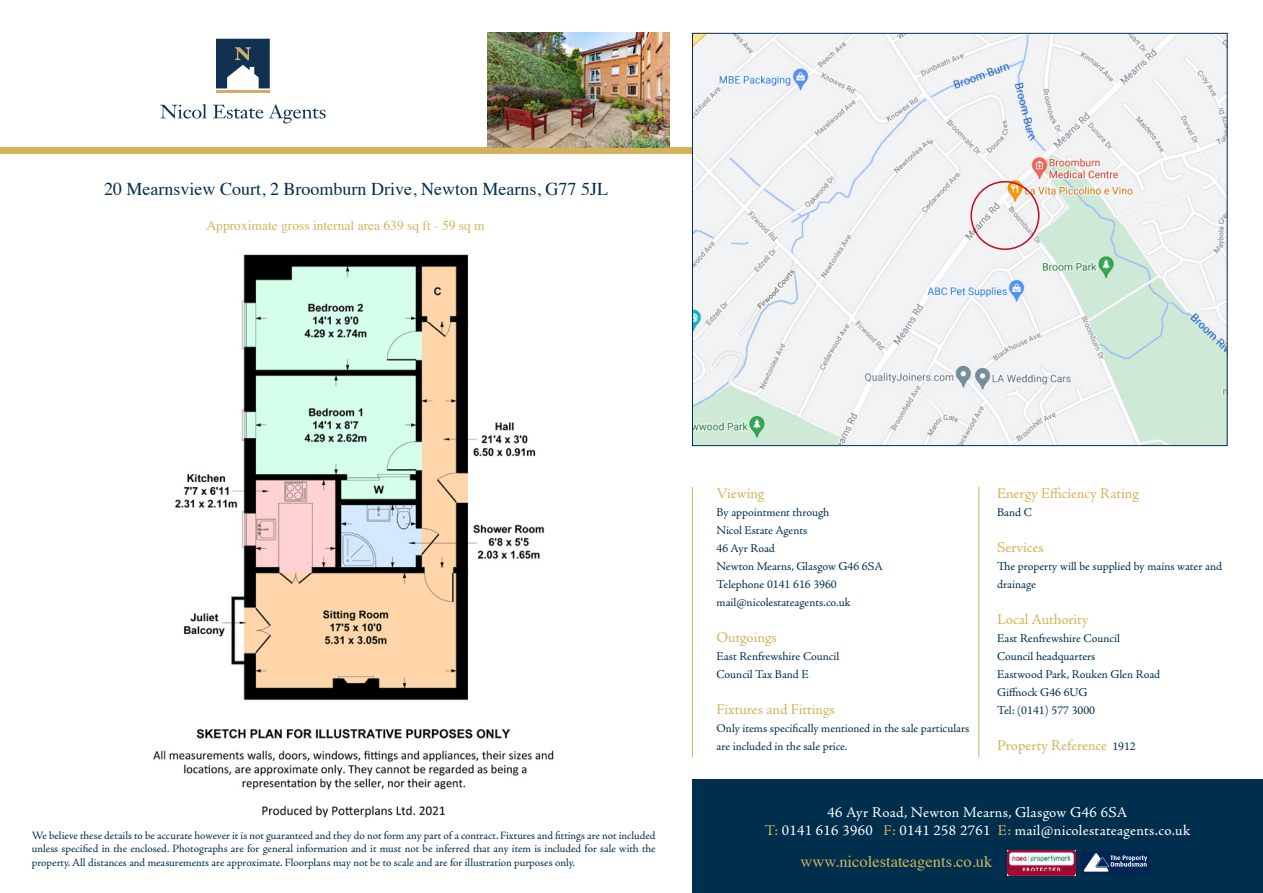
<style>
.page{position:relative;width:1263px;height:893px;background:#fff}
.page>*{position:absolute;margin:0;border:0;box-sizing:border-box;transform-origin:0 0}
.t1{font:18px "Times";color:#002f4e}
.t2{font:16.5px "Times";color:#d3b359}
.t3{font:15px "Adobe Jenson Pro";letter-spacing:-.005em;color:#d3b359}
.t4{font:15px "Adobe Jenson Pro";letter-spacing:.02em;color:#fff}
.t5{font:13.5px "Times";color:#d3b359}
.t6{font:12px/18px "Adobe Jenson Pro";color:#002f4e}
.t7{font:11.25px/13.5px "Adobe Jenson Pro";letter-spacing:-.005em;color:#002f4e}
.s1{font-size:12px;color:#002f4e}
.s2{color:#d3b359}
</style>
<div class="page">
<div style="left:0;top:148px;width:967px;height:6px;background:#d3b359"></div>
<div style="left:692px;top:779px;width:571px;height:114px;background:#002f4e"></div>
<img style="left:694px;top:35px;width:531px;height:409px">
<img style="left:488px;top:33px;width:181px;height:115px">
<hr style="left:692px;top:487px;width:1px;height:270px;background:#d3b359">
<hr style="left:978px;top:487px;width:1px;height:270px;background:#d3b359">
<svg style="left:160px;top:104px;width:47px;height:15px"></svg>
<svg style="left:213px;top:105px;width:50px;height:14px"></svg>
<svg style="left:269px;top:105px;width:57px;height:18px"></svg>
<svg style="left:216px;top:39px;width:54px;height:49px"></svg>
<hr style="left:216px;top:91px;width:54px;height:2px;background:#cdae63">
<div style="left:1081px;top:851px;width:69px;height:24px;background:#002554"></div>
<svg style="left:1083px;top:853px;width:64px;height:19px"></svg>
<img style="left:1007px;top:850px;width:68px;height:25px">
<img style="left:153px;top:254px;width:401px;height:564px">
<div style="left:970px;top:181px;width:69px;height:69px;border:2px solid #cd071e;border-radius:50%"></div>
<h1 class="t1" style="left:104px;top:172px;width:505px">20 Mearnsview Court, 2 Broomburn Drive, Newton Mearns, G77 5JL</h1>
<p class="t5" style="left:207px;top:213px;width:280px">Approximate gross internal area 639 sq ft - 59 sq m</p>
<p class="t3" style="left:716px;top:484px;width:49px">Viewing</p>
<p class="t6" style="left:716px;top:503px;width:168px">By appointment through<br>Nicol Estate Agents<br>46 Ayr Road<br>Newton Mearns, Glasgow G46 6SA<br>Telephone 0141 616 3960 mail@nicolestateagents.co.uk</p>
<p class="t3" style="left:716px;top:628px;width:62px">Outgoings</p>
<p class="t6" style="left:716px;top:647px;width:124px">East Renfrewshire Council<br>Council Tax Band E</p>
<p class="t3" style="left:716px;top:700px;width:120px">Fixtures and Fittings</p>
<p class="t6" style="left:716px;top:719px;width:254px">Only items specifically mentioned in the sale particulars are included in the sale price.</p>
<p class="t3" style="left:997px;top:484px;width:143px">Energy Efficiency Rating</p>
<p class="t6" style="left:997px;top:503px;width:36px">Band C</p>
<p class="t3" style="left:997px;top:538px;width:48px">Services</p>
<p class="t6" style="left:997px;top:557px;width:226px">The property will be supplied by mains water and drainage</p>
<p class="t3" style="left:997px;top:610px;width:93px">Local Authority</p>
<p class="t6" style="left:997px;top:629px;width:165px">East Renfrewshire Council<br>Council headquarters<br>Eastwood Park, Rouken Glen Road<br>Giffnock G46 6UG<br>Tel: (0141) 577 3000</p>
<p class="t3" style="left:997px;top:736px;width:140px">Property Reference <span class="s1">1912</span></p>
<p class="t4" style="left:827px;top:803px;width:301px">46 Ayr Road, Newton Mearns, Glasgow G46 6SA</p>
<p class="t7" style="left:32px;top:829px;width:625px">We believe these details to be accurate however it is not guaranteed and they do not form any part of a contract. Fixtures and fittings are not included</p>
<p class="t4" style="left:765px;top:821px;width:427px"><span class="s2">T:</span> 0141 616 3960 <span class="s2">F:</span> 0141 258 2761 <span class="s2">E:</span> mail@nicolestateagents.co.uk</p>
<p class="t7" style="left:32px;top:842px;width:625px">unless specified in the enclosed. Photographs are for general information and it must not be inferred that any item is included for sale with the property. All distances and measurements are approximate. Floorplans may not be to scale and are for illustration purposes only.</p>
<h2 class="t2" style="left:800px;top:846px;width:193px">www.nicolestateagents.co.uk</h2>
</div>
